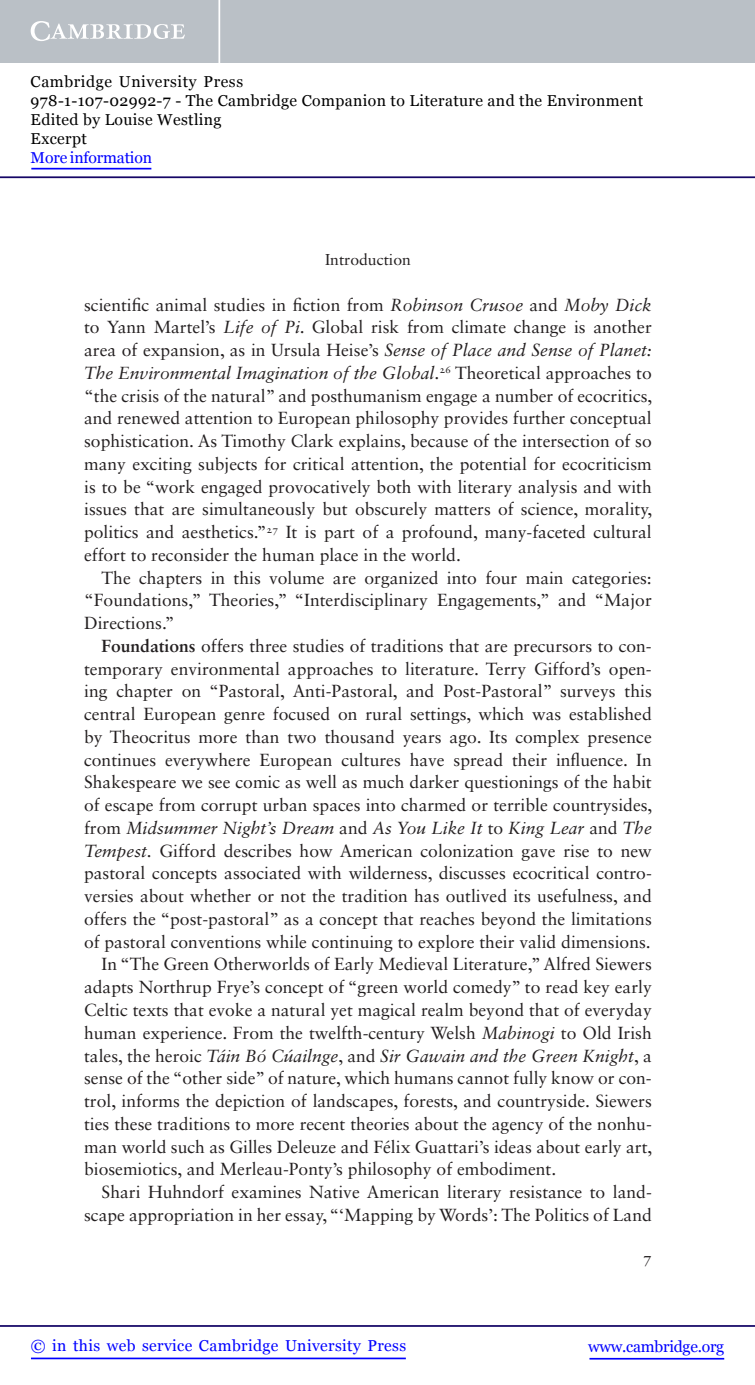
<style>
.page{position:relative;width:755px;height:1385px;background:#fff}
.page>*{position:absolute;margin:0;border:0;box-sizing:border-box;transform-origin:0 0}
.t1{font:17.5px/22.8px "Sabon LT Std";color:#231f20;text-align:justify}
.t2{font:italic 17.5px "Sabon LT Std";color:#231f20}
.t3{font:15.75px/18.9px "Georgia";letter-spacing:.025em;color:#000}
.t4{font:15.75px "Georgia";letter-spacing:.025em;color:#00f}
.t5{font:15.75px "Georgia";letter-spacing:-.015em;color:#00f}
.t6{font:15.75px "Georgia";letter-spacing:-.01em;color:#00f}
.t7{font:15.75px "Sabon LT Std";color:#231f20}
.s1{font-style:italic}
.s2{font-weight:700}
.s3{font-style:normal}
</style>
<div class="page">
<hr style="left:589px;top:1358px;width:134px;height:1px;background:#00f">
<hr style="left:0;top:1325px;width:754px;height:2px;background:#150666">
<hr style="left:31px;top:1357px;width:374px;height:2px;background:#00f">
<div style="left:0;top:0;width:754px;height:63px;background:#bac0c6"></div>
<svg style="left:31px;top:21px;width:154px;height:20px"></svg>
<hr style="left:218px;top:0;width:2px;height:63px;background:#fff">
<hr style="left:0;top:176px;width:754px;height:2px;background:#150666">
<hr style="left:31px;top:168px;width:120px;height:1px;background:#00f">
<p class="t3" style="left:31px;top:72px;width:613px">Cambridge University Press<br>978-1-107-02992-7 - The Cambridge Companion to Literature and the Environment Edited by Louise Westling<br>Excerpt</p>
<p class="t6" style="left:31px;top:148px;width:123px">More information</p>
<p class="t7" style="left:325px;top:253px;width:87px">Introduction</p>
<p class="t1" style="left:84px;top:295px;width:569px">scientific animal studies in fiction from <span class="s1">Robinson Crusoe</span> and <span class="s1">Moby Dick </span>to Yann Martel’s <span class="s1">Life of Pi</span> . Global risk from climate change is another area of expansion, as in Ursula Heise’s <span class="s1">Sense of Place and Sense of Planet:<br>The Environmental Imagination of the Global</span> . <sup>26</sup> Theoretical approaches to “the crisis of the natural” and posthumanism engage a number of ecocritics, and renewed attention to European philosophy provides further conceptual sophistication. As Timothy Clark explains, because of the intersection of so many exciting subjects for critical attention, the potential for ecocriticism is to be “work engaged provocatively both with literary analysis and with issues that are simultaneously but obscurely matters of science, morality, politics and aesthetics.” <sup>27</sup> It is part of a profound, many-faceted cultural effort to reconsider the human place in the world.</p>
<p class="t1" style="left:84px;top:568px;width:568px;text-indent:18px">The chapters in this volume are organized into four main categories: “Foundations,” Theories,” “Interdisciplinary Engagements,” and “Major Directions.”</p>
<p class="t1" style="left:102px;top:636px;width:551px"><span class="s2">Foundations</span> offers three studies of traditions that are precursors to con-</p>
<p class="t1" style="left:84px;top:659px;width:569px">temporary environmental approaches to literature. Terry Gifford’s open-</p>
<p class="t1" style="left:84px;top:682px;width:568px">ing chapter on “Pastoral, Anti-Pastoral, and Post-Pastoral” surveys this</p>
<p class="t1" style="left:84px;top:704px;width:568px">central European genre focused on rural settings, which was established</p>
<p class="t1" style="left:84px;top:727px;width:568px">by Theocritus more than two thousand years ago. Its complex presence</p>
<p class="t1" style="left:84px;top:750px;width:569px">continues everywhere European cultures have spread their influence. In</p>
<p class="t1" style="left:84px;top:773px;width:568px">Shakespeare we see comic as well as much darker questionings of the habit</p>
<p class="t1" style="left:84px;top:795px;width:569px">of escape from corrupt urban spaces into charmed or terrible countrysides,</p>
<p class="t2" style="left:84px;top:821px;width:568px"><span class="s3">from</span> Midsummer Night’s Dream <span class="s3">and</span> As You Like It <span class="s3">to</span> King Lear <span class="s3">and</span> The</p>
<p class="t1" style="left:84px;top:841px;width:569px"><span class="s1">Tempest.</span> Gifford describes how American colonization gave rise to new</p>
<p class="t1" style="left:84px;top:864px;width:569px">pastoral concepts associated with wilderness, discusses ecocritical contro-</p>
<p class="t1" style="left:84px;top:886px;width:569px">versies about whether or not the tradition has outlived its usefulness, and</p>
<p class="t1" style="left:84px;top:909px;width:568px">offers the “post-pastoral” as a concept that reaches beyond the limitations</p>
<p class="t1" style="left:84px;top:932px;width:568px">of pastoral conventions while continuing to explore their valid dimensions.</p>
<p class="t1" style="left:102px;top:955px;width:551px">In “The Green Otherworlds of Early Medieval Literature,” Alfred Siewers</p>
<p class="t1" style="left:84px;top:977px;width:569px">adapts Northrup Frye’s concept of “green world comedy” to read key early</p>
<p class="t1" style="left:84px;top:1000px;width:568px">Celtic texts that evoke a natural yet magical realm beyond that of everyday</p>
<p class="t1" style="left:84px;top:1023px;width:569px">human experience . From the twelfth-century Welsh <span class="s1">Mabinogi</span> to Old Irish</p>
<p class="t2" style="left:84px;top:1048px;width:568px"><span class="s3">tales, the heroic</span> T á in B ó C ú ailnge<span class="s3">, and</span> Sir Gawain and the Green Knight<span class="s3">, a</span></p>
<p class="t1" style="left:84px;top:1068px;width:568px">sense of the “other side” of nature, which humans cannot fully know or con-</p>
<p class="t1" style="left:84px;top:1091px;width:569px">trol, informs the depiction of landscapes, forests, and countryside. Siewers</p>
<p class="t1" style="left:84px;top:1114px;width:569px">ties these traditions to more recent theories about the agency of the nonhu-</p>
<p class="t1" style="left:84px;top:1137px;width:569px">man world such as Gilles Deleuze and F é lix Guattari’s ideas about early art,</p>
<p class="t1" style="left:84px;top:1159px;width:473px">biosemiotics, and Merleau-Ponty’s philosophy of embodiment.</p>
<p class="t1" style="left:102px;top:1182px;width:551px">Shari Huhndorf examines Native American literary resistance to land-</p>
<p class="t1" style="left:84px;top:1205px;width:569px">scape appropriation in her essay, “‘Mapping by Words’: The Politics of Land</p>
<p class="t7" style="left:642px;top:1251px;width:10px">7</p>
<p class="t4" style="left:31px;top:1337px;width:376px">© in this web service Cambridge University Press</p>
<p class="t5" style="left:587px;top:1337px;width:137px">www.cambridge.org</p>
</div>
